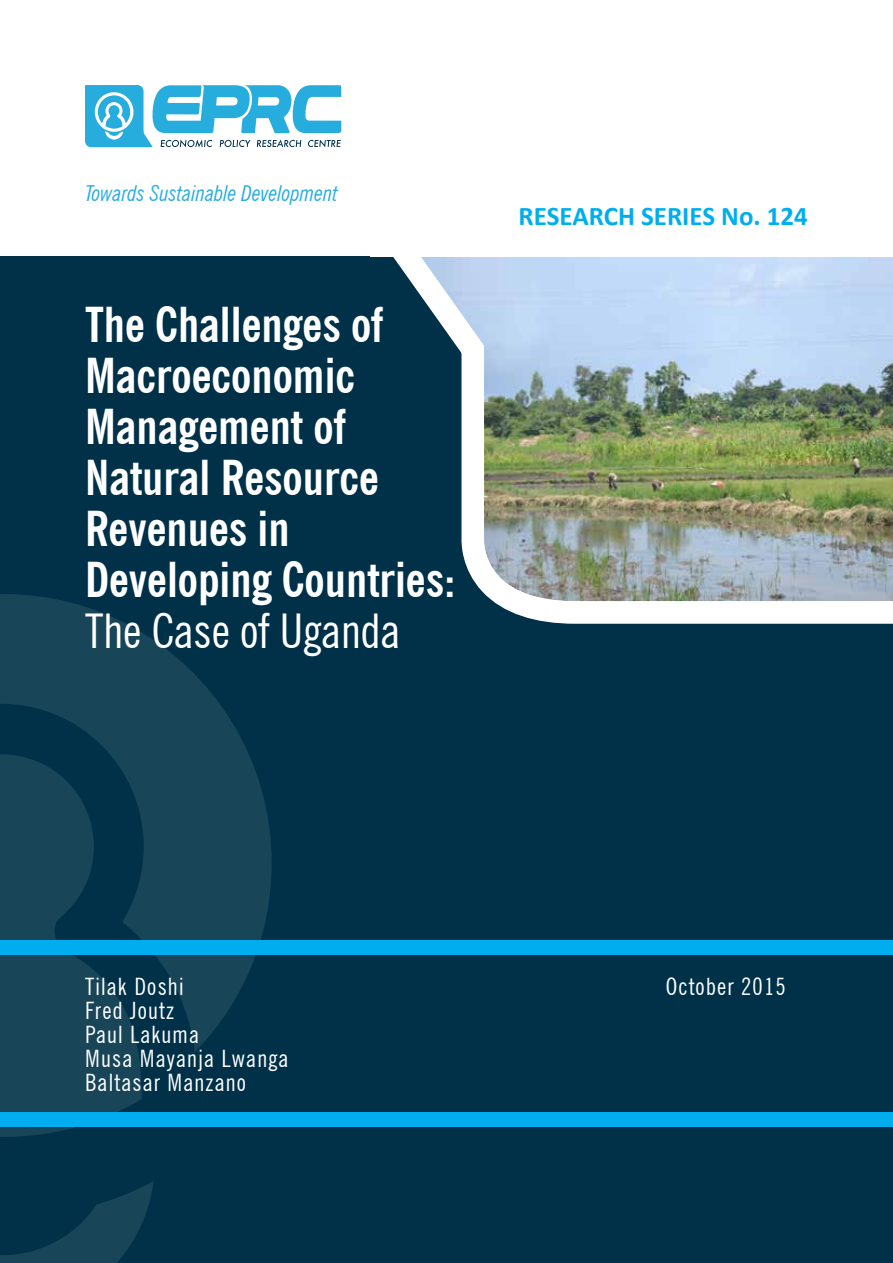
<style>
.page{position:relative;width:893px;height:1263px;background:#fff}
.page>*{position:absolute;margin:0;border:0;box-sizing:border-box;transform-origin:0 0}
.t1{font:700 condensed 48px/51px "News Gothic BT";color:#fff}
.t2{font:condensed 48px "News Gothic BT";color:#fff}
.t3{font:700 27px "Calibri";color:#00aeef}
.t4{font:condensed 24px/24px "News Gothic BT";letter-spacing:.05em;color:#fff}
.t5{font:italic condensed 21.9px "News Gothic BT";color:#27acde}
</style>
<div class="page">
<div style="left:0;top:257px;width:893px;height:1006px;background:#003148"></div>
<svg style="left:0;top:594px;width:272px;height:458px;fill:#194559"></svg>
<svg style="left:0;top:754px;width:142px;height:383px;fill:#194559"></svg>
<svg style="left:0;top:1182px;width:153px;height:81px"></svg>
<svg style="left:85px;top:85px;width:257px;height:62px"></svg>
<svg style="left:355px;top:256px;width:538px;height:699px"></svg>
<div style="left:370px;top:193px;width:523px;height:64px;background:#fff"></div>
<div style="left:0;top:940px;width:893px;height:14px;background:#00aeef"></div>
<div style="left:0;top:1112px;width:893px;height:15px;background:#00aeef"></div>
<p class="t5" style="left:85px;top:180px;width:254px">Towards Sustainable Development</p>
<p class="t1" style="left:85px;top:299px;width:372px">The Challenges of<br>Macroeconomic<br>Management of<br>Natural Resource<br>Revenues in<br>Developing Countries:</p>
<p class="t2" style="left:85px;top:602px;width:317px">The Case of Uganda</p>
<p class="t3" style="left:519px;top:199px;width:291px">RESEARCH SERIES No. 124</p>
<p class="t4" style="left:85px;top:974px;width:205px">Tilak Doshi<br>Fred Joutz<br>Paul Lakuma<br>Musa Mayanja Lwanga<br>Baltasar Manzano</p>
<p class="t4" style="left:666px;top:974px;width:121px">October 2015</p>
</div>
